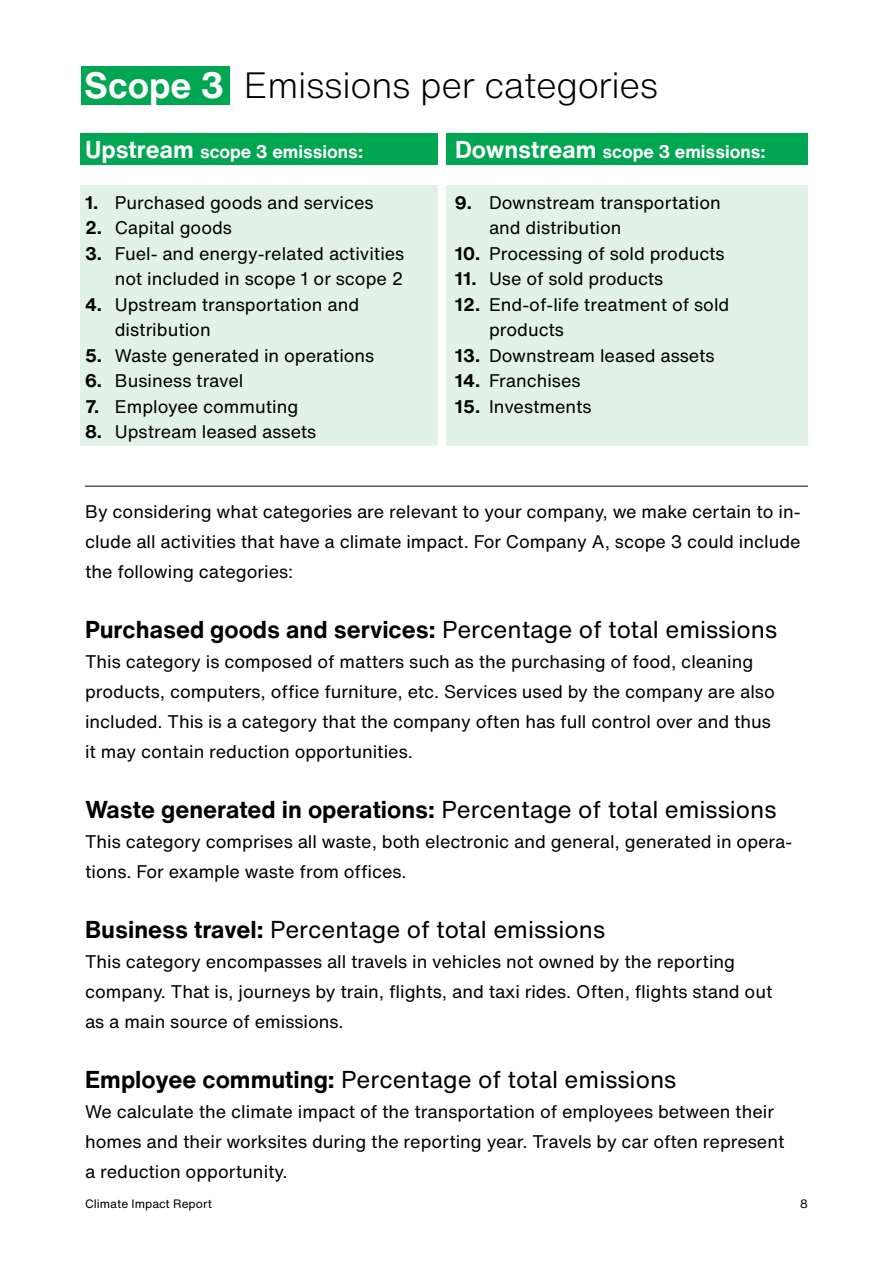
<style>
.page{position:relative;width:893px;height:1263px;background:#fff}
.page>*{position:absolute;margin:0;border:0;box-sizing:border-box;transform-origin:0 0}
.t1{font:300 36px "Helvetica Now Text";letter-spacing:-.01em;color:#000}
.t2{font:700 24px "Helvetica Now Text";color:#000}
.t3{font:24px "Helvetica Now Text";color:#000}
.t4{font:18px/30px "Helvetica Now Text";color:#000}
.t5{font:700 18px "Helvetica Now Text";color:#fff}
.t6{font:12px "Helvetica Now Text";color:#000}
.s1{font-weight:700;color:#fff}
.s2{font-size:24px}
.s3{font-weight:700}
.s4{font-weight:400}
</style>
<div class="page">
<div style="left:81px;top:186px;width:357px;height:260px;background:#e3f2e7"></div>
<div style="left:81px;top:133px;width:357px;height:32px;background:#00a652"></div>
<div style="left:446px;top:133px;width:362px;height:32px;background:#00a652"></div>
<div style="left:446px;top:186px;width:362px;height:260px;background:#e3f2e7"></div>
<hr style="left:85px;top:486px;width:723px;height:1px;background:#000">
<div style="left:81px;top:67px;width:149px;height:38px;background:#00a652"></div>
<h1 class="t1" style="left:84px;top:58px;width:576px"><span class="s1">Scope 3</span> Emissions per categories</h1>
<p class="t5" style="left:85px;top:138px;width:280px"><span class="s2">Upstream</span> scope 3 emissions:</p>
<p class="t4" style="left:85px;top:187px;width:290px"><span class="s3">1.</span> Purchased goods and services</p>
<p class="t4" style="left:85px;top:212px;width:148px"><span class="s3">2.</span> Capital goods</p>
<p class="t4" style="left:85px;top:240px;width:321px;line-height:25.5px;text-align:right"><span class="s3">3.</span> Fuel- and energy-related activities not included in scope 1 or scope 2</p>
<p class="t4" style="left:115px;top:291px;width:246px;line-height:25.5px;text-indent:-30px"><span class="s3">4.</span> Upstream transportation and distribution</p>
<p class="t4" style="left:85px;top:340px;width:291px"><span class="s3">5.</span> Waste generated in operations</p>
<p class="t4" style="left:85px;top:365px;width:160px"><span class="s3">6.</span> Business travel</p>
<p class="t4" style="left:85px;top:391px;width:215px"><span class="s3">7.</span> Employee commuting</p>
<p class="t4" style="left:85px;top:416px;width:233px"><span class="s3">8.</span> Upstream leased assets</p>
<p class="t5" style="left:455px;top:138px;width:312px"><span class="s2">Downstream</span> scope 3 emissions:</p>
<p class="t4" style="left:489px;top:189px;width:233px;line-height:25.5px;text-indent:-34px"><span class="s3">9.</span> Downstream transportation and distribution</p>
<p class="t4" style="left:455px;top:238px;width:271px"><span class="s3">10.</span> Processing of sold products</p>
<p class="t4" style="left:455px;top:263px;width:210px"><span class="s3">11.</span> Use of sold products</p>
<p class="t4" style="left:489px;top:291px;width:242px;line-height:25.5px;text-indent:-34px"><span class="s3">12.</span> End-of-life treatment of sold products</p>
<p class="t4" style="left:455px;top:340px;width:261px"><span class="s3">13.</span> Downstream leased assets</p>
<p class="t4" style="left:455px;top:365px;width:127px"><span class="s3">14.</span> Franchises</p>
<p class="t4" style="left:455px;top:391px;width:138px"><span class="s3">15.</span> Investments</p>
<p class="t4" style="left:85px;top:496px;width:717px;text-align:justify">By considering what categories are relevant to your company, we make certain to in&shy;clude all activities that have a climate impact. For Company A, scope 3 could include the following categories:</p>
<h2 class="t2" style="left:85px;top:611px;width:694px">Purchased goods and services: <span class="s4">Percentage of total emissions</span></h2>
<p class="t4" style="left:85px;top:646px;width:691px">This category is composed of matters such as the purchasing of food, cleaning products, computers, office furniture, etc. Services used by the company are also included. This is a category that the company often has full control over and thus it may contain reduction opportunities.</p>
<h2 class="t2" style="left:85px;top:791px;width:693px">Waste generated in operations: <span class="s4">Percentage of total emissions</span></h2>
<p class="t4" style="left:85px;top:826px;width:709px">This category comprises all waste, both electronic and general, generated in opera&shy;tions. For example waste from offices.</p>
<h2 class="t3" style="left:85px;top:911px;width:522px"><span class="s3">Business travel:</span> Percentage of total emissions</h2>
<p class="t4" style="left:85px;top:946px;width:689px">This category encompasses all travels in vehicles not owned by the reporting company. That is, journeys by train, flights, and taxi rides. Often, flights stand out as a main source of emissions.</p>
<h2 class="t3" style="left:85px;top:1061px;width:593px"><span class="s3">Employee commuting:</span> Percentage of total emissions</h2>
<p class="t4" style="left:85px;top:1096px;width:701px">We calculate the climate impact of the transportation of employees between their homes and their worksites during the reporting year. Travels by car often represent a reduction opportunity.</p>
<p class="t6" style="left:85px;top:1194px;width:128px">Climate Impact Report</p>
<p class="t6" style="left:800px;top:1194px;width:9px">8</p>
</div>
